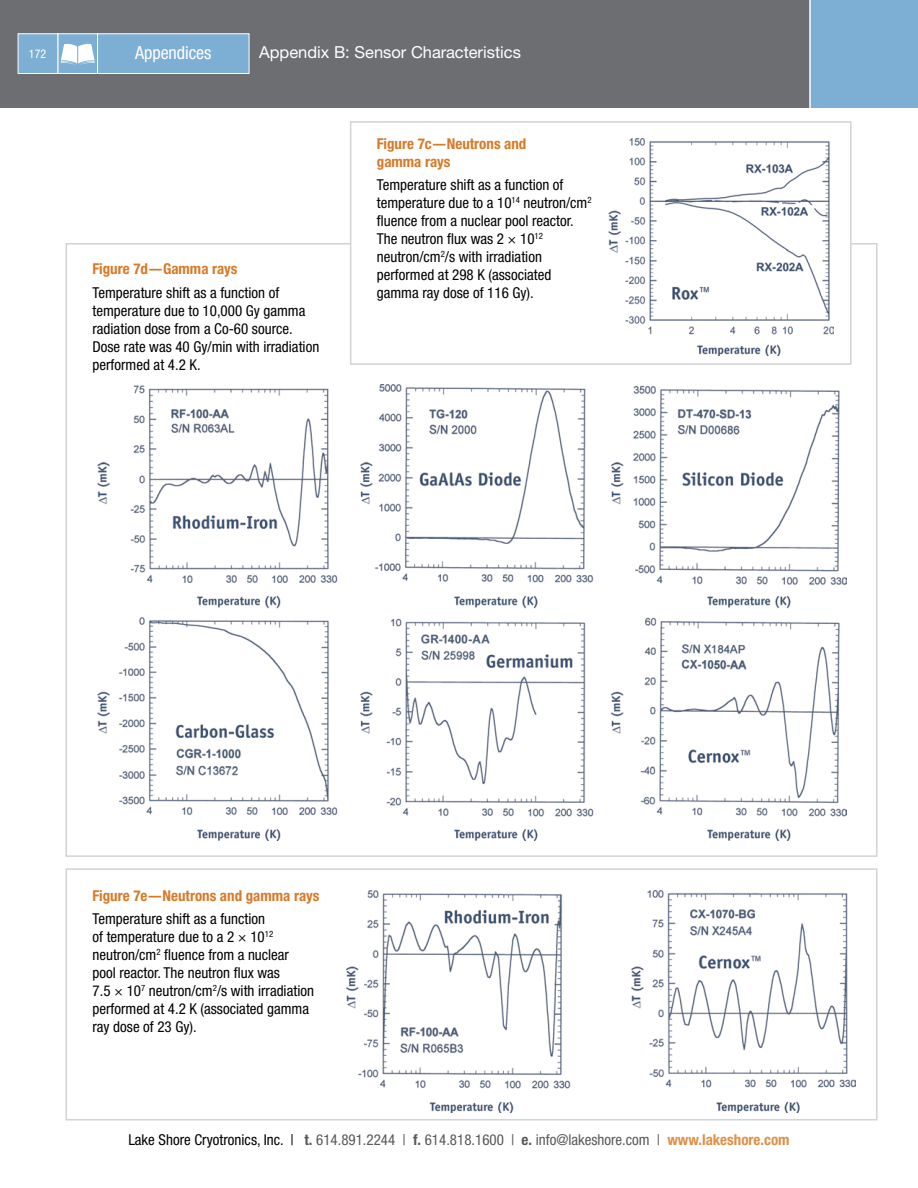
<style>
.page{position:relative;width:918px;height:1188px;background:#fff}
.page>*{position:absolute;margin:0;border:0;box-sizing:border-box;transform-origin:0 0}
.t1{font:condensed 18px "Helvetica Neue LTW1 G";letter-spacing:-.005em;color:#fff}
.t2{font:16.5px "Helvetica Neue LTW1 G";color:#fff}
.t3{font:condensed 15px/18px "Helvetica Neue LTW1 G";color:#000}
.t4{font:condensed 15px "Helvetica Neue LTW1 G";color:#58595b}
.t5{font:700 condensed 15px/18px "Helvetica Neue LTW1 G";color:#d77a28}
.t6{font:condensed 12px "Helvetica Neue LTW1 G";color:#fff}
.s1{color:#000}
.s2{font-weight:700}
.s3{font-weight:700;color:#de904a}
</style>
<div class="page">
<div style="left:0;top:0;width:918px;height:108px;background:#6d6e71"></div>
<div style="left:57px;top:33px;width:41px;height:41px;background:#7daed3;border:1px solid #fff"></div>
<svg style="left:61px;top:44px;width:34px;height:21px"></svg>
<div style="left:810px;top:0;width:108px;height:108px;background:#7daed3"></div>
<hr style="left:809px;top:0;width:2px;height:116px;background:#fff">
<div style="left:97px;top:33px;width:152px;height:41px;background:#7daed3;border:1px solid #fff"></div>
<div style="left:18px;top:33px;width:40px;height:41px;background:#7daed3;border:1px solid #fff"></div>
<img style="left:98px;top:385px;width:748px;height:456px">
<img style="left:347px;top:890px;width:508px;height:222px">
<div style="left:350px;top:121px;width:502px;height:244px;background:#fff;border:2px solid #d1d3d4"></div>
<img style="left:609px;top:138px;width:225px;height:218px">
<div style="left:66px;top:868px;width:812px;height:252px;border:2px solid #d1d3d4"></div>
<p class="t6" style="left:29px;top:46px;width:19px">172</p>
<p class="t1" style="left:135px;top:42px;width:78px">Appendices</p>
<p class="t2" style="left:259px;top:42px;width:263px">Appendix B: Sensor Characteristics</p>
<p class="t5" style="left:93px;top:260px;width:147px">Figure 7d—Gamma rays</p>
<p class="t3" style="left:93px;top:283px;width:228px">Temperature shift as a function of temperature due to 10,000 Gy gamma radiation dose from a Co-60 source.<br>Dose rate was 40 Gy/min with irradiation performed at 4.2 K.</p>
<p class="t5" style="left:377px;top:135px;width:151px">Figure 7c—Neutrons and gamma rays</p>
<p class="t3" style="left:377px;top:176px;width:216px">Temperature shift as a function of temperature due to a 10<sup>14</sup> neutron/cm<sup>2 </sup>fluence from a nuclear pool reactor.<br>The neutron flux was 2 × 10<sup>12 </sup>neutron/cm<sup>2</sup>/s with irradiation performed at 298 K (associated gamma ray dose of 116 Gy).</p>
<p class="t5" style="left:93px;top:887px;width:228px">Figure 7e—Neutrons and gamma rays</p>
<p class="t3" style="left:93px;top:910px;width:223px">Temperature shift as a function<br>of temperature due to a 2 × 10<sup>12 </sup>neutron/cm<sup>2</sup> fluence from a nuclear pool reactor. The neutron flux was<br>7.5 × 10<sup>7</sup> neutron/cm<sup>2</sup>/s with irradiation performed at 4.2 K (associated gamma ray dose of 23 Gy).</p>
<p class="t4" style="left:128px;top:1131px;width:663px"><span class="s1">Lake Shore Cryotronics, Inc. |</span> <span class="s2">t.</span> 614.891.2244 | <span class="s2">f.</span> 614.818.1600 | <span class="s2">e.</span> info@lakeshore.com | <span class="s3">www.lakeshore.com</span></p>
</div>
